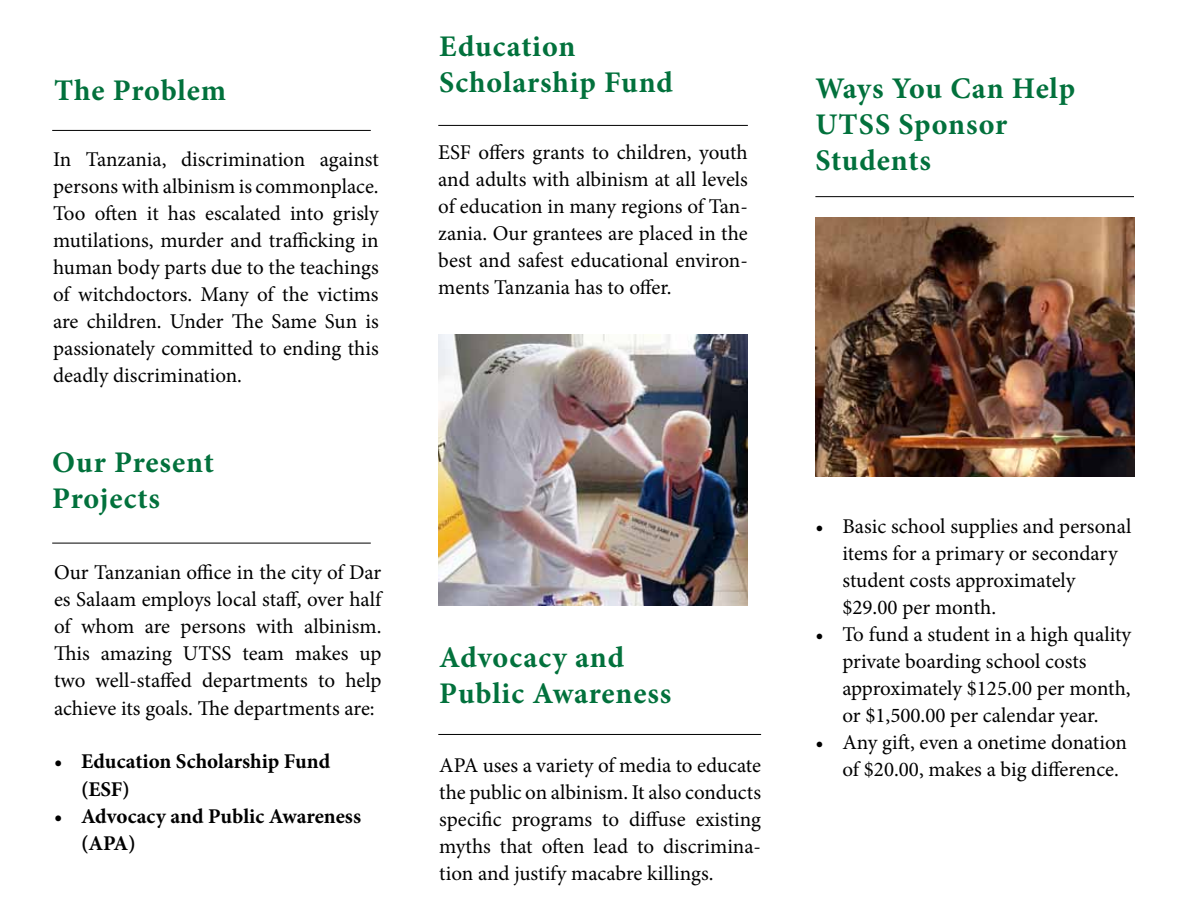
<style>
.page{position:relative;width:1188px;height:918px;background:#fff}
.page>*{position:absolute;margin:0;border:0;box-sizing:border-box;transform-origin:0 0}
.t1{font:700 30px/36px "Minion Pro";letter-spacing:.03em;color:#02713c}
.t2{font:21px/27px "Minion Pro";color:#000;text-align:justify}
.t3{font:700 21px/27px "Minion Pro";color:#000}
</style>
<div class="page">
<hr style="left:52px;top:130px;width:319px;height:1px;background:#000">
<hr style="left:438px;top:125px;width:310px;height:1px;background:#000">
<hr style="left:815px;top:196px;width:319px;height:1px;background:#000">
<img style="left:815px;top:217px;width:319px;height:259px">
<img style="left:438px;top:334px;width:310px;height:272px">
<hr style="left:52px;top:543px;width:319px;height:1px;background:#000">
<hr style="left:438px;top:734px;width:323px;height:1px;background:#000">
<h1 class="t1" style="left:54px;top:72px;width:174px">The Problem</h1>
<p class="t2" style="left:53px;top:146px;width:327px">In Tanzania, discrimination against persons with albinism is commonplace.<br>Too often it has escalated into grisly mutilations, murder and trafficking in human body parts due to the teachings of witchdoctors. Many of the victims are children. Under The Same Sun is passionately committed to ending this deadly discrimination.</p>
<h1 class="t1" style="left:52px;top:444px;width:163px">Our Present<br>Projects</h1>
<p class="t2" style="left:54px;top:559px;width:329px">Our Tanzanian office in the city of Dar es Salaam employs local staff, over half of whom are persons with albinism.<br>This amazing UTSS team makes up two well-staffed departments to help achieve its goals. The departments are:</p>
<p class="t3" style="left:81px;top:748px;width:251px;text-indent:-27px">• Education Scholarship Fund (ESF)</p>
<p class="t3" style="left:81px;top:802px;width:282px;text-indent:-27px">• Advocacy and Public Awareness (APA)</p>
<h1 class="t1" style="left:439px;top:28px;width:235px">Education<br>Scholarship Fund</h1>
<p class="t2" style="left:438px;top:139px;width:311px">ESF offers grants to children, youth and adults with albinism at all levels of education in many regions of Tan&shy;zania. Our grantees are placed in the best and safest educational environ&shy;ments Tanzania has to offer.</p>
<h1 class="t1" style="left:815px;top:70px;width:261px">Ways You Can Help<br>UTSS Sponsor<br>Students</h1>
<h1 class="t1" style="left:439px;top:639px;width:234px">Advocacy and<br>Public Awareness</h1>
<p class="t2" style="left:439px;top:752px;width:323px">APA uses a variety of media to educate the public on albinism. It also conducts specific programs to diffuse existing myths that often lead to discrimina&shy;tion and justify macabre killings.</p>
<p class="t2" style="left:842px;top:513px;width:290px;text-align:left;text-indent:-27px">• Basic school supplies and personal items for a primary or secondary student costs approximately $29.00 per month.</p>
<p class="t2" style="left:842px;top:621px;width:290px;text-align:left;text-indent:-27px">• To fund a student in a high quality private boarding school costs approximately $125.00 per month, or $1,500.00 per calendar year.</p>
<p class="t2" style="left:842px;top:729px;width:286px;text-indent:-27px">• Any gift, even a onetime donation of $20.00, makes a big difference.</p>
</div>
